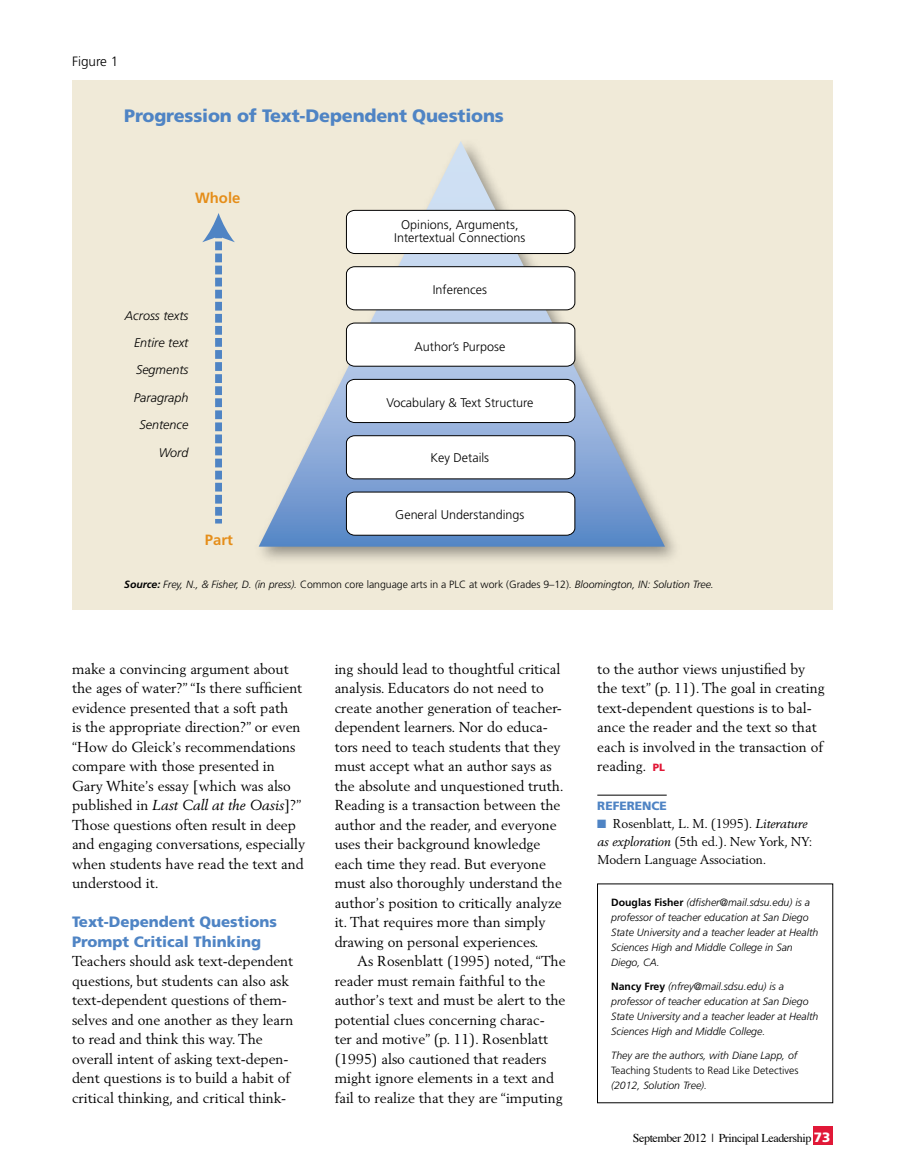
<style>
.page{position:relative;width:905px;height:1175px;background:#fff}
.page>*{position:absolute;margin:0;border:0;box-sizing:border-box;transform-origin:0 0}
.t1{font:900 18px "Frutiger LT";letter-spacing:-.01em;color:#4f84c4}
.t2{font:900 15px/19.5px "Frutiger LT";color:#4f84c4}
.t3{font:700 14.85px "Frutiger LT";color:#e58e1a}
.t4{font:14.25px/19.5px "Berling LT";color:#000}
.t5{font:300 13.5px "Frutiger LT";color:#000}
.t6{font:12.75px/18px "Berling LT";color:#000}
.t7{font:300 12.6px/13.6px "Frutiger LT";color:#000;text-align:center}
.t8{font:italic 300 12.6px/27.5px "Frutiger LT";color:#000;text-align:right}
.t9{font:12px "Times";letter-spacing:-.03em;color:#000}
.t10{font:900 12px "Frutiger LT";color:#4f84c4}
.t11{font:italic 300 10.5px/15px "Frutiger LT";color:#000}
.t12{font:300 10.5px "Frutiger LT";color:#000}
.s1{font-weight:700}
.s2{font-style:normal}
.s3{font-style:italic}
.s4{font-family:"Frutiger LT";font-weight:900;font-size:10.5px;color:#e11837}
.s5{color:#4f84c4}
.s6{font-weight:700;font-style:normal}
.s7{font-family:"Frutiger LT";font-weight:900;font-size:13.5px;color:#fff}
</style>
<div class="page">
<div style="left:813px;top:1126px;width:19px;height:18px;background:#e11837"></div>
<div style="left:72px;top:81px;width:760px;height:529px;background:#f0ead8"></div>
<hr style="left:597px;top:795px;width:69px;height:1px;background:#000">
<svg style="left:259px;top:141px;width:406px;height:405px"></svg>
<svg style="left:202px;top:213px;width:33px;height:310px"></svg>
<svg style="left:346px;top:491px;width:229px;height:45px"></svg>
<svg style="left:346px;top:435px;width:229px;height:44px"></svg>
<div style="left:346px;top:379px;width:229px;height:44px;background:#fff"></div>
<svg style="left:346px;top:322px;width:229px;height:45px"></svg>
<svg style="left:346px;top:266px;width:229px;height:44px"></svg>
<div style="left:346px;top:210px;width:229px;height:44px;background:#fff"></div>
<p class="t5" style="left:72px;top:53px;width:48px">Figure 1</p>
<p class="t1" style="left:124px;top:105px;width:381px">Progression of Text-Dependent Questions</p>
<p class="t3" style="left:195px;top:189px;width:47px">Whole</p>
<p class="t8" style="left:125px;top:301px;width:65px">Across texts<br>Entire text<br>Segments<br>Paragraph<br>Sentence<br>Word</p>
<p class="t3" style="left:205px;top:531px;width:30px">Part</p>
<p class="t7" style="left:394px;top:217px;width:133px">Opinions, Arguments,<br>Intertextual Connections</p>
<p class="t7" style="left:433px;top:283px;width:56px">Inferences</p>
<p class="t7" style="left:414px;top:340px;width:92px">Author’s Purpose</p>
<p class="t7" style="left:386px;top:395px;width:148px">Vocabulary &amp; Text Structure</p>
<p class="t7" style="left:430px;top:451px;width:60px">Key Details</p>
<p class="t7" style="left:395px;top:508px;width:131px">General Understandings</p>
<p class="t11" style="left:124px;top:577px;width:591px"><span class="s1">Source:</span> Frey, N., &amp; Fisher, D. (in press). <span class="s2">Common core language arts in a PLC at work (Grades 9–12)</span>. Bloomington, IN: Solution Tree.</p>
<p class="t4" style="left:72px;top:659px;width:235px">make a convincing argument about the ages of water?” “Is there sufficient evidence presented that a soft path<br>is the appropriate direction?” or even “How do Gleick’s recommendations compare with those presented in Gary White’s essay [which was also published in <span class="s3">Last Call at the Oasis</span>]?” Those questions often result in deep and engaging conversations, especially when students have read the text and understood it.</p>
<p class="t2" style="left:72px;top:912px;width:206px">Text-Dependent Questions<br>Prompt Critical Thinking</p>
<p class="t4" style="left:72px;top:951px;width:223px">Teachers should ask text-dependent questions, but students can also ask text-dependent questions of them&shy;selves and one another as they learn to read and think this way. The overall intent of asking text-depen&shy;dent questions is to build a habit of critical thinking, and critical think-</p>
<p class="t4" style="left:334px;top:659px;width:231px">ing should lead to thoughtful critical analysis. Educators do not need to create another generation of teacher&shy;dependent learners. Nor do educa&shy;tors need to teach students that they must accept what an author says as the absolute and unquestioned truth.<br>Reading is a transaction between the author and the reader, and everyone uses their background knowledge each time they read. But everyone must also thoroughly understand the author’s position to critically analyze it. That requires more than simply drawing on personal experiences.</p>
<p class="t4" style="left:334px;top:951px;width:232px;text-indent:23px">As Rosenblatt (1995) noted, “The reader must remain faithful to the author’s text and must be alert to the potential clues concerning charac-<br>ter and motive” (p. 11). Rosenblatt (1995) also cautioned that readers might ignore elements in a text and fail to realize that they are “imputing</p>
<p class="t4" style="left:597px;top:659px;width:229px">to the author views unjustified by the text” (p. 11). The goal in creating text-dependent questions is to bal&shy;ance the reader and the text so that each is involved in the transaction of reading. <span class="s4">PL</span></p>
<p class="t10" style="left:597px;top:799px;width:71px">Reference</p>
<p class="t6" style="left:597px;top:814px;width:216px"><span class="s5">■</span> Rosenblatt, L. M. (1995). <span class="s3">Literature as exploration</span> (5th ed.). New York, NY:<br>Modern Language Association.</p>
<p class="t11" style="left:611px;top:894px;width:209px"><span class="s6">Douglas Fisher</span> (dfisher@mail.sdsu.edu) is a professor of teacher education at San Diego State University and a teacher leader at Health Sciences High and Middle College in San Diego, CA.</p>
<p class="t11" style="left:611px;top:978px;width:209px"><span class="s6">Nancy Frey</span> (nfrey@mail.sdsu.edu) is a professor of teacher education at San Diego State University and a teacher leader at Health Sciences High and Middle College.</p>
<p class="t11" style="left:611px;top:1047px;width:188px">They are the authors, with Diane Lapp, of</p>
<p class="t12" style="left:611px;top:1064px;width:189px">Teaching Students to Read Like Detectives</p>
<p class="t11" style="left:611px;top:1077px;width:97px">(2012, Solution Tree).</p>
<p class="t9" style="left:632px;top:1126px;width:199px">September 2012 | Principal Leadership <span class="s7">73</span></p>
</div>
